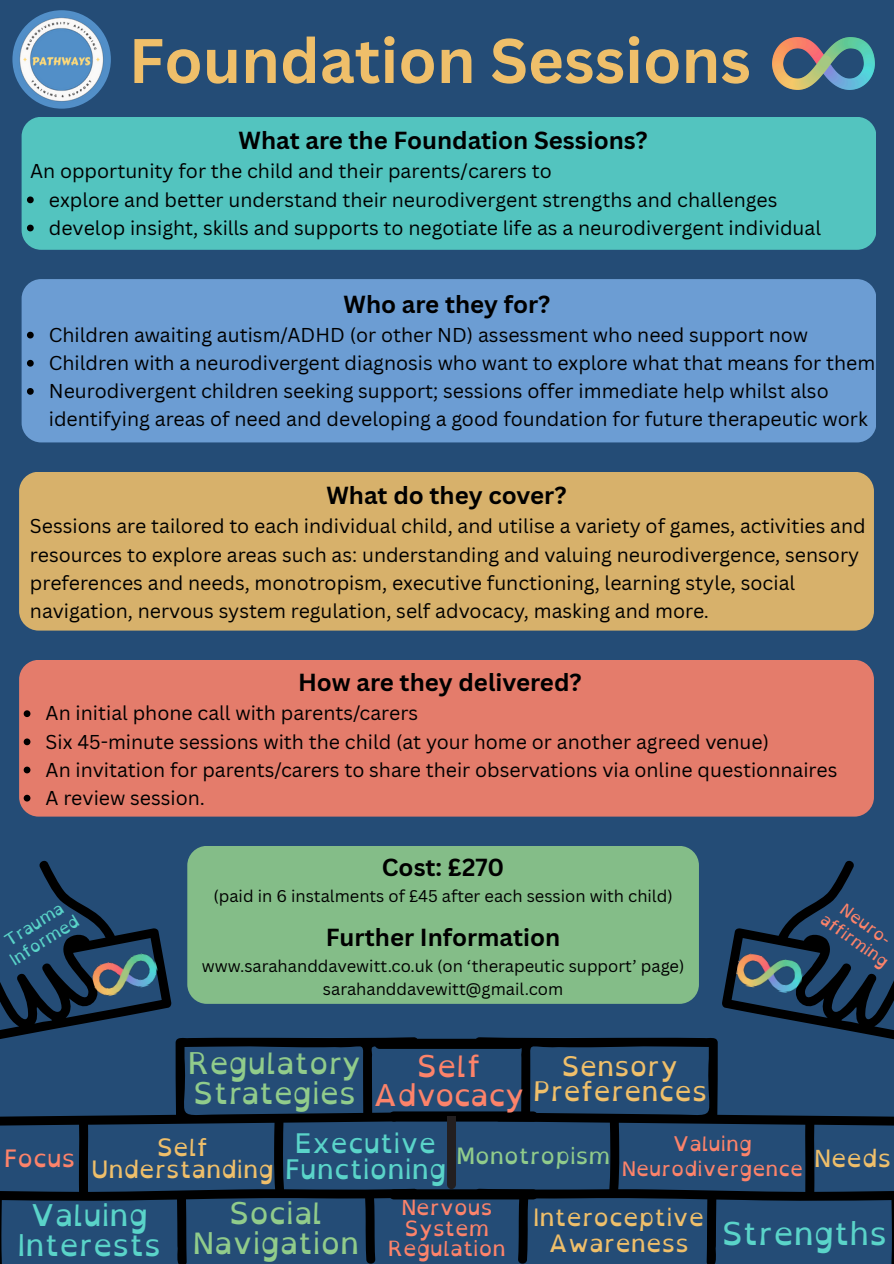
<style>
.page{position:relative;width:894px;height:1264px;background:#fff}
.page>*{position:absolute;margin:0;border:0;box-sizing:border-box;transform-origin:0 0}
.t1{font:700 61.5px "Canva Sans";color:#efbf6a}
.t2{font:31.5px "Open Dyslexic";color:#5ad4c9}
.t3{font:30px/29.2px "Open Dyslexic";color:#91cc8b}
.t4{font:30px/29.2px "Open Dyslexic";color:#5ad4c9;text-align:center}
.t5{font:30px/29.2px "Open Dyslexic";letter-spacing:-.01em;color:#fd836a;text-align:center}
.t6{font:27px/26px "Open Dyslexic";color:#5ad4c9;text-align:center}
.t7{font:27px/26px "Open Dyslexic";color:#efbf6a;text-align:center}
.t8{font:700 24px "Canva Sans";color:#000}
.t9{font:24px/26px "Open Dyslexic";color:#efbf6a;text-align:center}
.t10{font:24px "Open Dyslexic";color:#fd836a}
.t11{font:22.5px "Open Dyslexic";color:#91cc8b}
.t12{font:21px/20.2px "Open Dyslexic";color:#fd836a;text-align:center}
.t13{font:20.25px/24.8px "Open Dyslexic";color:#fd836a;text-align:center}
.t14{font:19.5px/28.2px "Canva Sans";color:#000}
.t15{font:16.5px "Canva Sans";color:#000}
.t16{font:16.5px "Open Dyslexic";color:#fd836a}
.t17{font:16.5px "Open Dyslexic";color:#5ad4c9}
</style>
<div class="page">
<div style="left:0;top:0;width:893px;height:1263px;background:#244c76"></div>
<svg style="left:0;top:1037px;width:419px;height:226px"></svg>
<svg style="left:0;top:860px;width:171px;height:183px"></svg>
<svg style="left:473px;top:1037px;width:420px;height:226px"></svg>
<svg style="left:721px;top:860px;width:172px;height:183px"></svg>
<div style="left:374px;top:1038px;width:149px;height:10px;background:#000;border-radius:5px"></div>
<div style="left:389px;top:1111px;width:149px;height:10px;background:#000;border-radius:5px"></div>
<div style="left:389px;top:1189px;width:149px;height:10px;background:#000;border-radius:5px"></div>
<svg style="left:447px;top:1116px;width:9px;height:72px"></svg>
<img style="left:89px;top:950px;width:72px;height:49px">
<img style="left:734px;top:952px;width:70px;height:43px">
<div style="left:22px;top:117px;width:854px;height:133px;background:#53c4bf;border-radius:19px"></div>
<div style="left:22px;top:279px;width:854px;height:163px;background:#6c9dd3;border-radius:19px"></div>
<svg style="left:27px;top:196px;width:7px;height:7px"></svg>
<svg style="left:27px;top:225px;width:7px;height:6px"></svg>
<div style="left:19px;top:471px;width:854px;height:159px;background:#d7b16b;border-radius:19px"></div>
<div style="left:19px;top:660px;width:854px;height:156px;background:#e47c6b;border-radius:19px"></div>
<div style="left:187px;top:845px;width:511px;height:158px;background:#84bd88;border-radius:19px"></div>
<svg style="left:27px;top:332px;width:7px;height:6px"></svg>
<svg style="left:27px;top:360px;width:7px;height:6px"></svg>
<svg style="left:27px;top:388px;width:7px;height:7px"></svg>
<svg style="left:24px;top:710px;width:6px;height:7px"></svg>
<svg style="left:24px;top:738px;width:6px;height:7px"></svg>
<svg style="left:24px;top:766px;width:6px;height:7px"></svg>
<svg style="left:24px;top:794px;width:6px;height:7px"></svg>
<img style="left:12px;top:10px;width:99px;height:99px;border-radius:50%">
<img style="left:772px;top:38px;width:102px;height:52px">
<p class="t1" style="left:129px;top:17px;width:623px">Foundation Sessions</p>
<p class="t8" style="left:238px;top:124px;width:410px">What are the Foundation Sessions?</p>
<p class="t14" style="left:30px;top:157px;width:523px">An opportunity for the child and their parents/carers to</p>
<p class="t14" style="left:49px;top:185px;width:730px">explore and better understand their neurodivergent strengths and challenges</p>
<p class="t14" style="left:49px;top:213px;width:773px">develop insight, skills and supports to negotiate life as a neurodivergent individual</p>
<p class="t8" style="left:343px;top:287px;width:208px">Who are they for?</p>
<p class="t14" style="left:49px;top:320px;width:760px">Children awaiting autism/ADHD (or other ND) assessment who need support now</p>
<p class="t14" style="left:49px;top:348px;width:827px">Children with a neurodivergent diagnosis who want to explore what that means for them</p>
<p class="t14" style="left:49px;top:376px;width:820px">Neurodivergent children seeking support; sessions offer immediate help whilst also identifying areas of need and developing a good foundation for future therapeutic work</p>
<h3 class="t8" style="left:326px;top:478px;width:241px">What do they cover?</h3>
<h3 class="t14" style="left:30px;top:512px;width:837px">Sessions are tailored to each individual child, and utilise a variety of games, activities and resources to explore areas such as: understanding and valuing neurodivergence, sensory preferences and needs, monotropism, executive functioning, learning style, social navigation, nervous system regulation, self advocacy, masking and more.</h3>
<h6 class="t8" style="left:298px;top:665px;width:285px">How are they delivered?</h6>
<h5 class="t14" style="left:46px;top:698px;width:374px">An initial phone call with parents/carers</h5>
<h5 class="t14" style="left:46px;top:727px;width:724px">Six 45-minute sessions with the child (at your home or another agreed venue)</h5>
<h2 class="t14" style="left:46px;top:755px;width:793px">An invitation for parents/carers to share their observations via online questionnaires</h2>
<p class="t14" style="left:46px;top:783px;width:161px">A review session.</p>
<h2 class="t8" style="left:382px;top:850px;width:124px">Cost: £270</h2>
<h5 class="t15" style="left:213px;top:884px;width:460px">(paid in 6 instalments of £45 after each session with child)</h5>
<h5 class="t8" style="left:326px;top:920px;width:236px">Further Information</h5>
<h2 class="t15" style="left:202px;top:954px;width:484px">www.sarahanddavewitt.co.uk (on ‘therapeutic support’ page)</h2>
<h2 class="t15" style="left:323px;top:977px;width:242px">sarahanddavewitt@gmail.com</h2>
<p class="t17" style="left:3px;top:948px;width:80px;rotate:-32deg">Informed</p>
<p class="t16" style="left:850px;top:895px;width:63px;rotate:35deg">Neuro-</p>
<p class="t17" style="left:-2px;top:929px;width:68px;rotate:-32deg">Trauma</p>
<p class="t16" style="left:830px;top:905px;width:81px;rotate:35deg">affirming</p>
<p class="t3" style="left:188px;top:1048px;width:175px">Regulatory<br>Strategies</p>
<h1 class="t5" style="left:373px;top:1050px;width:153px">Self<br>Advocacy</h1>
<p class="t7" style="left:533px;top:1052px;width:176px">Sensory<br>Preferences</p>
<p class="t6" style="left:285px;top:1129px;width:163px">Executive<br>Functioning</p>
<p class="t13" style="left:621px;top:1130px;width:183px">Valuing<br>Neurodivergence</p>
<h6 class="t9" style="left:533px;top:1204px;width:173px">Interoceptive<br>Awareness</h6>
<p class="t9" style="left:91px;top:1135px;width:184px;line-height:22.5px">Self<br>Understanding</p>
<p class="t11" style="left:456px;top:1135px;width:155px">Monotropism</p>
<p class="t10" style="left:4px;top:1136px;width:73px">Focus</p>
<p class="t9" style="left:813px;top:1144px;width:79px">Needs</p>
<p class="t12" style="left:388px;top:1197px;width:119px">Nervous<br>System<br>Regulation</p>
<h4 class="t3" style="left:193px;top:1198px;width:168px;text-align:center">Social<br>Navigation</h4>
<h4 class="t4" style="left:18px;top:1200px;width:145px">Valuing<br>Interests</h4>
<h6 class="t2" style="left:721px;top:1205px;width:166px">Strengths</h6>
</div>
